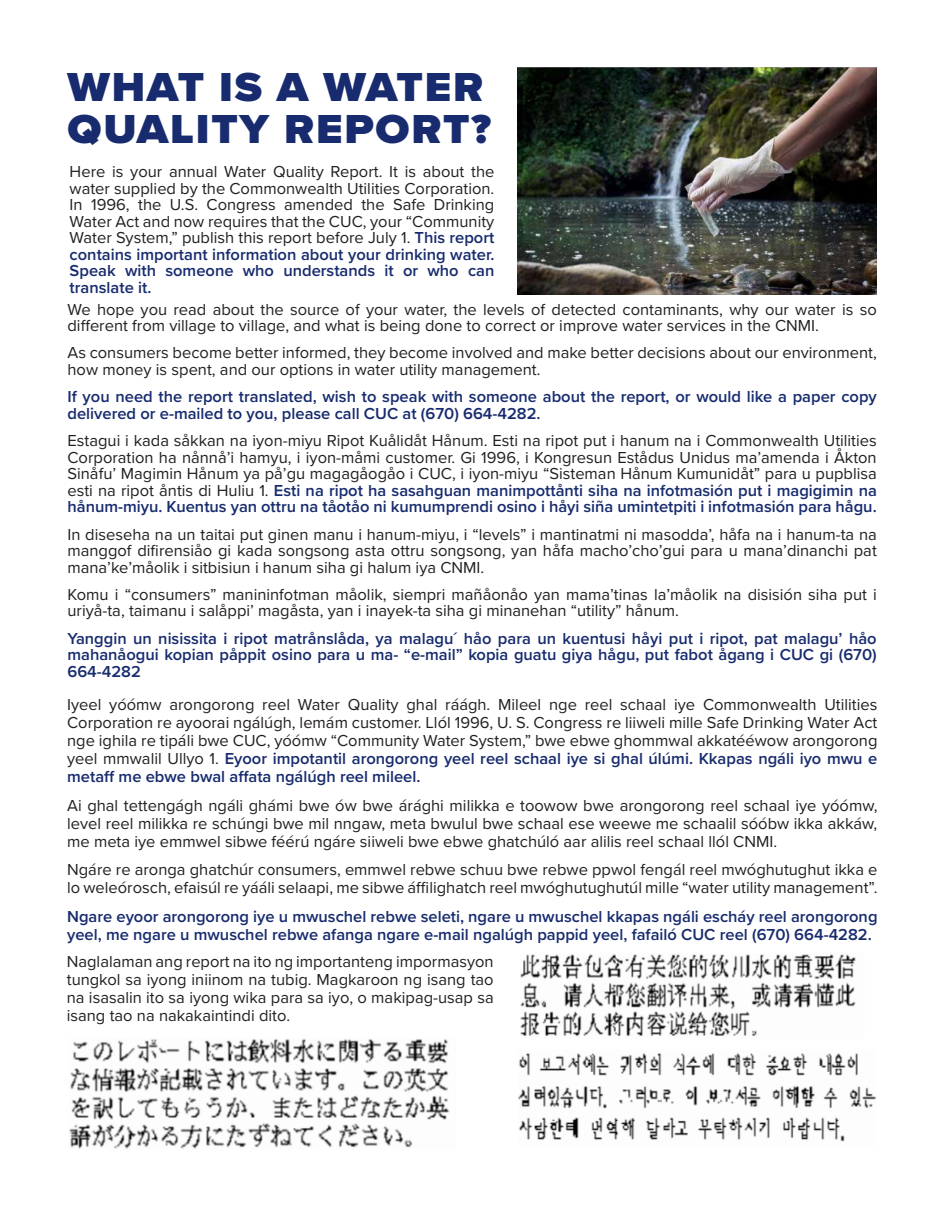
<style>
.page{position:relative;width:945px;height:1215px;background:#fff}
.page>*{position:absolute;margin:0;border:0;box-sizing:border-box;transform-origin:0 0}
.t1{font:900 42px/42px "Proxima Nova";letter-spacing:.04em;color:#172b6e;scale:1.06 1}
.t2{font:16.5px/16.5px "Proxima Nova";color:#231f20;text-align:justify}
.t3{font:600 16.5px/16.5px "Proxima Nova";color:#172b6e}
.s1{font-weight:600;color:#172b6e}
</style>
<div class="page">
<img style="left:518px;top:68px;width:359px;height:227px">
<img style="left:521px;top:954px;width:335px;height:82px">
<img style="left:518px;top:1053px;width:359px;height:89px">
<img style="left:69px;top:1039px;width:381px;height:110px">
<h1 class="t1" style="left:68px;top:65px;width:401px">WHAT IS A WATER<br>QUALITY REPORT?</h1>
<p class="t2" style="left:70px;top:163px;width:426px">Here is your annual Water Quality Report. It is about the water supplied by the Commonwealth Utilities Corporation.<br>In 1996, the U.S. Congress amended the Safe Drinking Water Act and now requires that the CUC, your “Community Water System,” publish this report before July 1. <span class="s1">This report contains important information about your drinking water.<br>Speak with someone who understands it or who can translate it.</span></p>
<p class="t2" style="left:68px;top:300px;width:811px">We hope you read about the source of your water, the levels of detected contaminants, why our water is so different from village to village, and what is being done to correct or improve water services in the CNMI.</p>
<p class="t2" style="left:68px;top:344px;width:811px">As consumers become better informed, they become involved and make better decisions about our environment, how money is spent, and our options in water utility management.</p>
<p class="t3" style="left:68px;top:388px;width:811px">If you need the report translated, wish to speak with someone about the report, or would like a paper copy delivered or e-mailed to you, please call CUC at (670) 664-4282.</p>
<p class="t2" style="left:68px;top:432px;width:811px">Estagui i kada såkkan na iyon-miyu Ripot Kuålidåt Hånum. Esti na ripot put i hanum na i Commonwealth Utilities Corporation ha nånnå’i hamyu, i iyon-måmi customer. Gi 1996, i Kongresun Estådus Unidus ma’amenda i Åkton Sinåfu’ Magimin Hånum ya på’gu magagåogåo i CUC, i iyon-miyu “Sisteman Hånum Kumunidåt” para u pupblisa esti na ripot åntis di Huliu 1. <span class="s1">Esti na ripot ha sasahguan manimpottånti siha na infotmasión put i magigimin na hånum-miyu. Kuentus yan ottru na tåotåo ni kumumprendi osino i håyi siña umintetpiti i infotmasión para hågu.</span></p>
<p class="t2" style="left:68px;top:525px;width:811px">In diseseha na un taitai put ginen manu i hanum-miyu, i “levels” i mantinatmi ni masodda’, håfa na i hanum-ta na manggof difirensiåo gi kada songsong asta ottru songsong, yan håfa macho’cho’gui para u mana’dinanchi pat mana’ke’måolik i sitbisiun i hanum siha gi halum iya CNMI.</p>
<p class="t2" style="left:68px;top:585px;width:811px">Komu i “consumers” manininfotman måolik, siempri mañåonåo yan mama’tinas la’måolik na disisión siha put i uriyå-ta, taimanu i salåppi’ magåsta, yan i inayek-ta siha gi minanehan “utility” hånum.</p>
<p class="t3" style="left:68px;top:629px;width:811px;text-align:justify">Yanggin un nisissita i ripot matrånslåda, ya malagu´ håo para un kuentusi håyi put i ripot, pat malagu’ håo mahanåogui kopian påppit osino para u ma- “e-mail” kopia guatu giya hågu, put fabot ågang i CUC gi (670)<br>664-4282</p>
<p class="t2" style="left:67px;top:695px;width:812px;line-height:18px">Iyeel yóómw arongorong reel Water Quality ghal ráágh. Mileel nge reel schaal iye Commonwealth Utilities Corporation re ayoorai ngálúgh, lemám customer. Llól 1996, U. S. Congress re liiweli mille Safe Drinking Water Act nge ighila re tipáli bwe CUC, yóómw “Community Water System,” bwe ebwe ghommwal akkatééwow arongorong yeel mmwalil Ullyo 1. <span class="s1">Eyoor impotantil arongorong yeel reel schaal iye si ghal úlúmi. Kkapas ngáli iyo mwu e metaff me ebwe bwal affata ngálúgh reel mileel.</span></p>
<p class="t2" style="left:67px;top:795px;width:812px;line-height:18px">Ai ghal tettengágh ngáli ghámi bwe ów bwe árághi milikka e toowow bwe arongorong reel schaal iye yóómw, level reel milikka re schúngi bwe mil nngaw, meta bwulul bwe schaal ese weewe me schaalil sóóbw ikka akkáw, me meta iye emmwel sibwe féérú ngáre siiweli bwe ebwe ghatchúló aar alilis reel schaal llól CNMI.</p>
<p class="t2" style="left:67px;top:860px;width:812px;line-height:18px">Ngáre re aronga ghatchúr consumers, emmwel rebwe schuu bwe rebwe ppwol fengál reel mwóghutughut ikka e lo weleórosch, efaisúl re yááli selaapi, me sibwe áffilighatch reel mwóghutughutúl mille “water utility management”.</p>
<p class="t3" style="left:67px;top:907px;width:812px;line-height:18px">Ngare eyoor arongorong iye u mwuschel rebwe seleti, ngare u mwuschel kkapas ngáli escháy reel arongorong yeel, me ngare u mwuschel rebwe afanga ngare e-mail ngalúgh pappid yeel, fafailó CUC reel (670) 664-4282.</p>
<p class="t2" style="left:67px;top:951px;width:428px;line-height:18px">Naglalaman ang report na ito ng importanteng impormasyon tungkol sa iyong iniinom na tubig. Magkaroon ng isang tao na isasalin ito sa iyong wika para sa iyo, o makipag-usap sa isang tao na nakakaintindi dito.</p>
</div>
